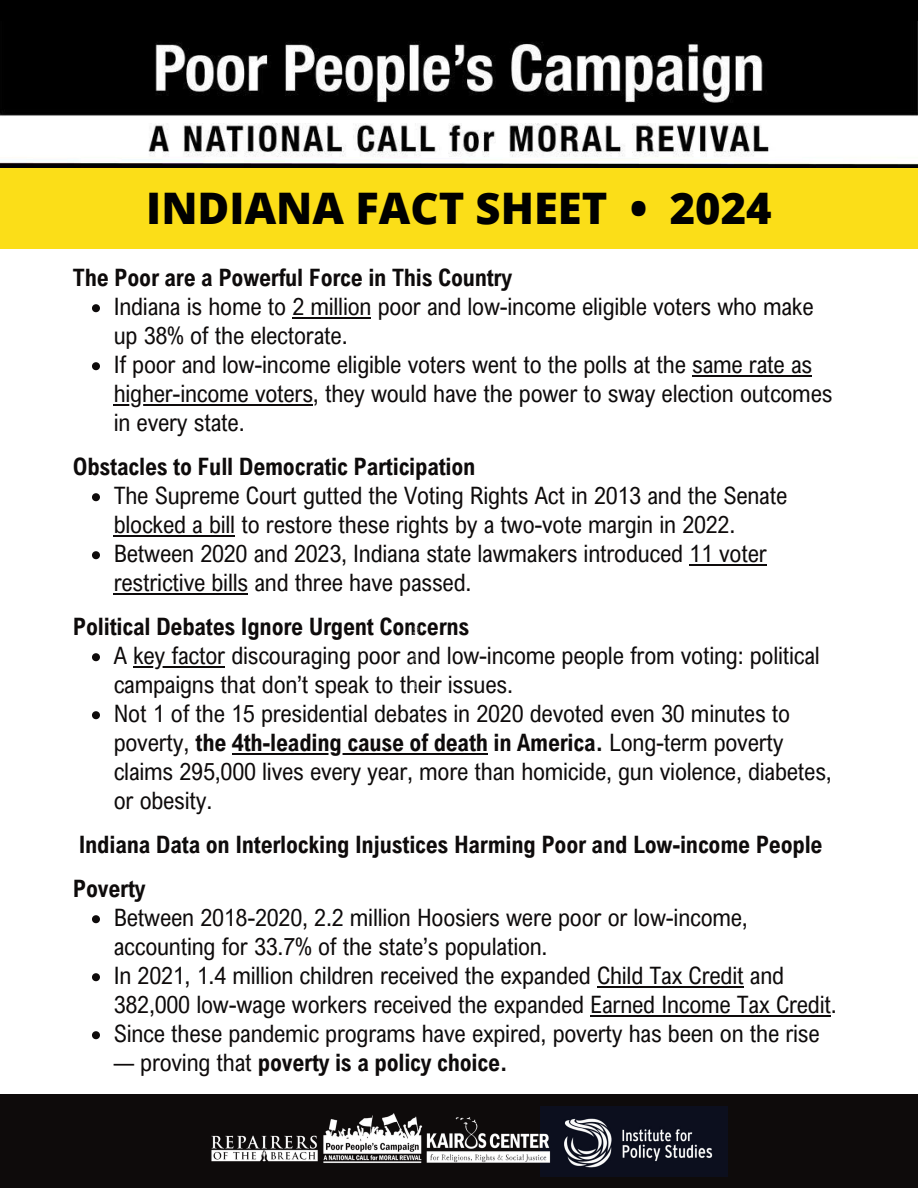
<style>
.page{position:relative;width:918px;height:1188px;background:#fff}
.page>*{position:absolute;margin:0;border:0;box-sizing:border-box;transform-origin:0 0}
.t1{font:800 43.5px "Open Sans";color:#000}
.t2{font:24px/29px "Arial Nova Cond";letter-spacing:-.01em;color:#0e0b0b}
.t3{font:700 24px "Arial Nova Cond";letter-spacing:-.01em;color:#0e0b0b}
.s1{font-weight:400}
</style>
<div class="page">
<div style="left:0;top:1094px;width:918px;height:94px;background:#0e0b0b"></div>
<div style="left:0;top:0;width:918px;height:107px;background:#000"></div>
<div style="left:0;top:168px;width:918px;height:81px;background:#fbde18"></div>
<img style="left:0;top:22px;width:918px;height:146px">
<img style="left:558px;top:1106px;width:169px;height:70px">
<img style="left:211px;top:1106px;width:347px;height:71px">
<svg style="left:92px;top:304px;width:8px;height:8px"></svg>
<hr style="left:292px;top:317px;width:79px;height:2px;background:#0e0b0b">
<svg style="left:92px;top:362px;width:8px;height:8px"></svg>
<hr style="left:692px;top:375px;width:120px;height:2px;background:#0e0b0b">
<hr style="left:114px;top:404px;width:199px;height:2px;background:#0e0b0b">
<svg style="left:92px;top:493px;width:8px;height:8px"></svg>
<hr style="left:114px;top:535px;width:121px;height:2px;background:#0e0b0b">
<svg style="left:92px;top:551px;width:8px;height:8px"></svg>
<hr style="left:689px;top:564px;width:78px;height:2px;background:#0e0b0b">
<hr style="left:114px;top:593px;width:134px;height:2px;background:#0e0b0b">
<svg style="left:92px;top:653px;width:8px;height:8px"></svg>
<hr style="left:133px;top:666px;width:92px;height:2px;background:#0e0b0b">
<svg style="left:92px;top:711px;width:8px;height:8px"></svg>
<hr style="left:232px;top:753px;width:256px;height:2px;background:#0e0b0b">
<svg style="left:92px;top:915px;width:8px;height:8px"></svg>
<svg style="left:92px;top:973px;width:8px;height:8px"></svg>
<hr style="left:597px;top:986px;width:146px;height:2px;background:#0e0b0b">
<hr style="left:590px;top:1015px;width:241px;height:2px;background:#0e0b0b">
<svg style="left:92px;top:1031px;width:8px;height:8px"></svg>
<p class="t1" style="left:146px;top:177px;width:627px">INDIANA FACT SHEET • 2024</p>
<h2 class="t3" style="left:73px;top:263px;width:441px">The Poor are a Powerful Force in This Country</h2>
<h3 class="t2" style="left:114px;top:292px;width:701px">Indiana is home to 2 million poor and low-income eligible voters who make up 38% of the electorate.</h3>
<h3 class="t2" style="left:114px;top:350px;width:700px">If poor and low-income eligible voters went to the polls at the same rate as</h3>
<h2 class="t2" style="left:114px;top:379px;width:720px">higher-income voters, they would have the power to sway election outcomes in every state.</h2>
<h2 class="t3" style="left:73px;top:452px;width:404px">Obstacles to Full Democratic Participation</h2>
<h3 class="t2" style="left:114px;top:481px;width:675px">The Supreme Court gutted the Voting Rights Act in 2013 and the Senate blocked a bill to restore these rights by a two-vote margin in 2022.</h3>
<h3 class="t2" style="left:114px;top:539px;width:655px">Between 2020 and 2023, Indiana state lawmakers introduced 11 voter restrictive bills and three have passed.</h3>
<h2 class="t3" style="left:73px;top:612px;width:398px">Political Debates Ignore Urgent Concerns</h2>
<h3 class="t2" style="left:114px;top:641px;width:708px">A key factor discouraging poor and low-income people from voting: political</h3>
<h3 class="t2" style="left:114px;top:670px;width:678px">campaigns that don’t speak to their issues.<br>Not 1 of the 15 presidential debates in 2020 devoted even 30 minutes to</h3>
<h2 class="t3" style="left:114px;top:728px;width:671px"><span class="s1">poverty,</span> the 4th-leading cause of death in America. <span class="s1">Long-term poverty</span></h2>
<h2 class="t2" style="left:114px;top:757px;width:720px">claims 295,000 lives every year, more than homicide, gun violence, diabetes, or obesity.</h2>
<h2 class="t3" style="left:79px;top:830px;width:745px">Indiana Data on Interlocking Injustices Harming Poor and Low-income People</h2>
<h3 class="t3" style="left:73px;top:874px;width:74px">Poverty</h3>
<h3 class="t2" style="left:114px;top:903px;width:636px">Between 2018-2020, 2.2 million Hoosiers were poor or low-income, accounting for 33.7% of the state’s population.</h3>
<h3 class="t2" style="left:114px;top:961px;width:725px">In 2021, 1.4 million children received the expanded Child Tax Credit and<br>382,000 low-wage workers received the expanded Earned Income Tax Credit.</h3>
<p class="t2" style="left:114px;top:1019px;width:708px">Since these pandemic programs have expired, poverty has been on the rise</p>
<p class="t3" style="left:114px;top:1048px;width:396px"><span class="s1">— proving that</span> poverty is a policy choice.</p>
</div>
